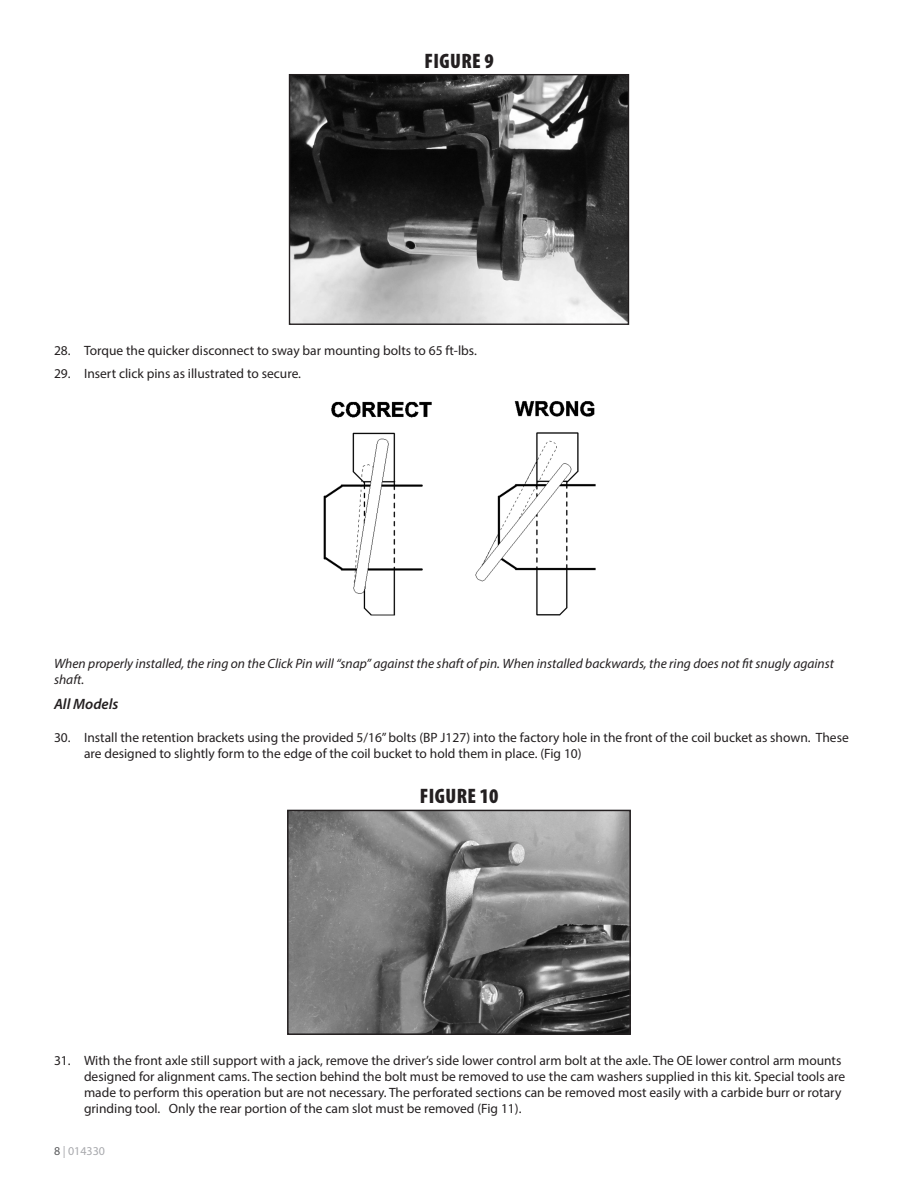
<style>
.page{position:relative;width:918px;height:1188px;background:#fff}
.page>*{position:absolute;margin:0;border:0;box-sizing:border-box;transform-origin:0 0}
.t1{font:900 condensed 21px "Myriad Pro";letter-spacing:.02em;color:#231f20}
.Caution{font:italic 600 15px "Myriad Pro";color:#231f20}
.t2{font:13.5px/16.2px "Myriad Pro";color:#231f20}
.Note{font:italic 13.5px/16.2px "Myriad Pro";color:#231f20}
.t3{font:12px "Myriad Pro";color:#a8a9ad}
.s1{color:#57585a}
</style>
<div class="page">
<img style="left:291px;top:76px;width:336px;height:247px">
<div style="left:289px;top:74px;width:340px;height:251px;border:1px solid #231f20"></div>
<img style="left:323px;top:401px;width:273px;height:215px">
<img style="left:290px;top:813px;width:338px;height:219px">
<div style="left:287px;top:810px;width:344px;height:225px;border:2px solid #231f20"></div>
<p class="t1" style="left:424px;top:47px;width:71px">FIGURE 9</p>
<p class="t2" style="left:54px;top:342px;width:424px">28. Torque the quicker disconnect to sway bar mounting bolts to 65 ft-lbs.</p>
<p class="t2" style="left:54px;top:365px;width:249px">29. Insert click pins as illustrated to secure.</p>
<p class="Note" style="left:54px;top:655px;width:782px">When properly installed, the ring on the Click Pin will “snap” against the shaft of pin. When installed backwards, the ring does not fit snugly against shaft.</p>
<p class="Caution" style="left:54px;top:695px;width:66px">All Models</p>
<p class="t2" style="left:84px;top:729px;width:766px;text-indent:-30px">30. Install the retention brackets using the provided 5/16” bolts (BP J127) into the factory hole in the front of the coil bucket as shown. These are designed to slightly form to the edge of the coil bucket to hold them in place. (Fig 10)</p>
<p class="t1" style="left:420px;top:783px;width:80px">FIGURE 10</p>
<p class="t2" style="left:84px;top:1052px;width:763px;text-indent:-30px">31. With the front axle still support with a jack, remove the driver’s side lower control arm bolt at the axle. The OE lower control arm mounts designed for alignment cams. The section behind the bolt must be removed to use the cam washers supplied in this kit. Special tools are made to perform this operation but are not necessary. The perforated sections can be removed most easily with a carbide burr or rotary grinding tool. Only the rear portion of the cam slot must be removed (Fig 11).</p>
<p class="t3" style="left:54px;top:1143px;width:53px"><span class="s1">8</span> | 014330</p>
</div>
